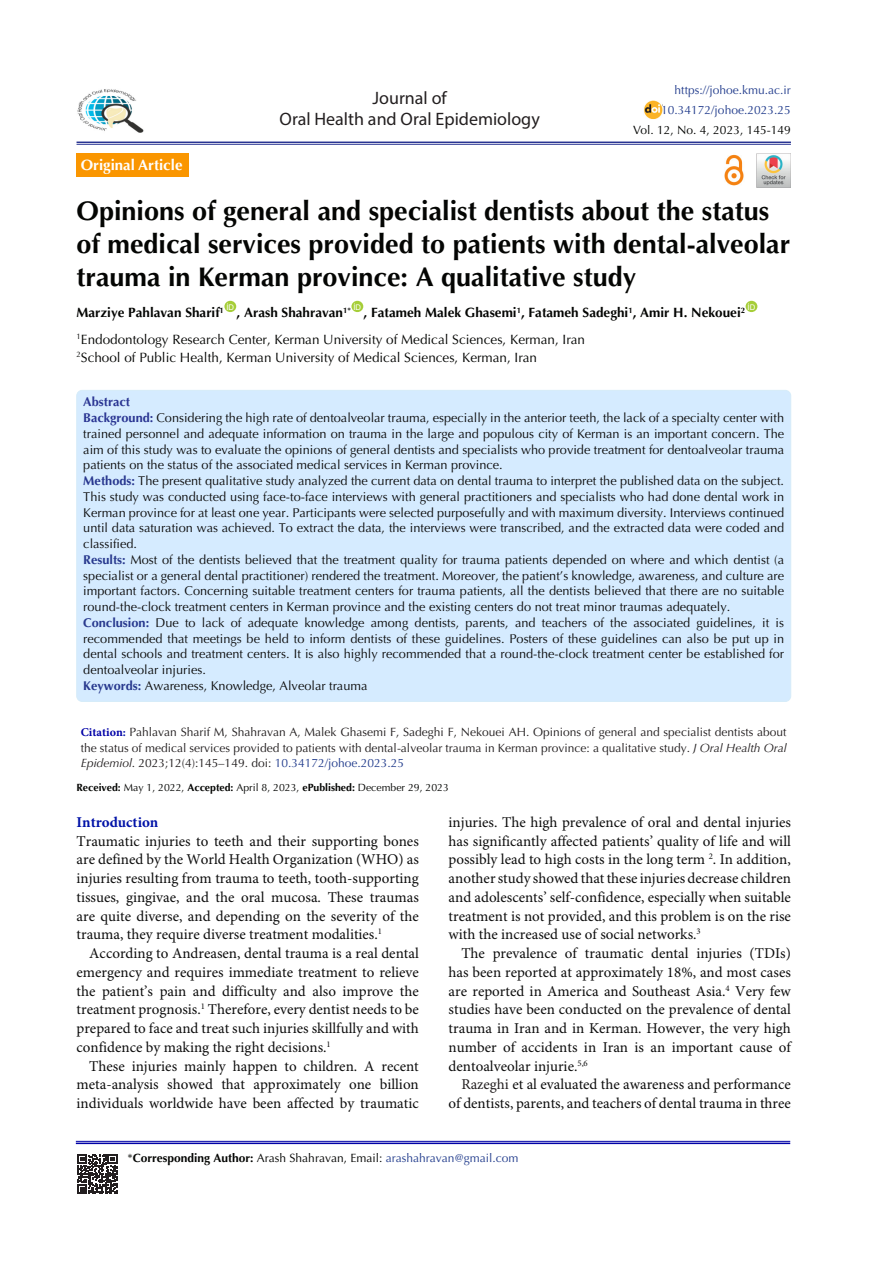
<style>
.page{position:relative;width:893px;height:1263px;background:#fff}
.page>*{position:absolute;margin:0;border:0;box-sizing:border-box;transform-origin:0 0}
.t1{font:700 27px/33px "Optima LT Std";color:#040503}
.t2{font:18px "Myriad Pro";color:#231f20}
.t3{font:15px/18.8px "Minion Pro";color:#0d0d0d;text-align:justify}
.t4{font:700 15px "Optima LT Std";color:#fff}
.t5{font:700 15px "Minion Pro";color:#0012a7}
.t6{font:13.5px "Optima LT Std";color:#040503}
.t7{font:700 13.5px "Optima LT Std";color:#040503}
.t8{font:12.75px/15.8px "Optima LT Std";color:#0d0d0d;text-align:justify}
.t9{font:700 12.75px "Optima LT Std";color:#293492}
.t10{font:12px/15.8px "Optima LT Std";color:#231f20;text-align:justify}
.t11{font:12px "Optima LT Std";color:#040503}
.t12{font:12px "Optima LT Std";color:#253f8e}
.t13{font:10.5px "Optima LT Std";color:#040503}
.t14{font:7.8px "Arial";color:#fff}
.s1{font-weight:700;color:#293492}
.s2{font-weight:700;color:#28378f}
.s3{font-weight:700;color:#28398e}
.s4{font-family:"Minion Pro";font-weight:700;color:#0000a7}
.s5{font-family:"Minion Pro";font-weight:700;color:#0012a7}
.s6{font-style:italic}
.s7{color:#253f8e}
.s8{font-weight:700}
.s9{color:#231f20}
</style>
<div class="page">
<hr style="left:76px;top:1141px;width:714px;height:1px;background:#0002a7">
<hr style="left:76px;top:1142px;width:714px;height:2px;background:#0002a7">
<img style="left:757px;top:153px;width:34px;height:34px">
<div style="left:224px;top:301px;width:12px;height:11px;background:#a6ce39;border-radius:50%"></div>
<div style="left:351px;top:301px;width:12px;height:11px;background:#a6ce39;border-radius:50%"></div>
<div style="left:746px;top:301px;width:11px;height:11px;background:#a6ce39;border-radius:50%"></div>
<hr style="left:77px;top:142px;width:714px;height:1px;background:#293492">
<hr style="left:77px;top:144px;width:714px;height:1px;background:#293492">
<div style="left:77px;top:153px;width:112px;height:23px;background:#fa9600"></div>
<svg style="left:77px;top:1154px;width:40px;height:40px"></svg>
<img style="left:724px;top:154px;width:20px;height:32px">
<img style="left:644px;top:101px;width:18px;height:18px">
<img style="left:77px;top:89px;width:67px;height:44px">
<div style="left:77px;top:390px;width:714px;height:311px;background:#d5ebff;border-radius:6px"></div>
<p class="t4" style="left:81px;top:156px;width:103px">Original Article</p>
<p class="t2" style="left:373px;top:87px;width:76px">Journal of</p>
<p class="t2" style="left:280px;top:108px;width:262px">Oral Health and Oral Epidemiology</p>
<p class="t12" style="left:675px;top:83px;width:118px">https://johoe.kmu.ac.ir</p>
<p class="t12" style="left:661px;top:103px;width:131px">10.34172/johoe.2023.25</p>
<p class="t11" style="left:633px;top:123px;width:159px">Vol. 12, No. 4, 2023, 145-149</p>
<p class="t1" style="left:77px;top:195px;width:715px">Opinions of general and specialist dentists about the status of medical services provided to patients with dental-alveolar trauma in Kerman province: A qualitative study</p>
<p class="t7" style="left:77px;top:305px;width:149px">Marziye Pahlavan Sharif<sup>1</sup></p>
<p class="t14" style="left:226px;top:301px;width:9px">ID</p>
<p class="t14" style="left:353px;top:301px;width:9px">ID</p>
<p class="t14" style="left:747px;top:301px;width:9px">ID</p>
<p class="t7" style="left:237px;top:305px;width:116px">, Arash Shahravan<sup>1*</sup></p>
<p class="t7" style="left:364px;top:305px;width:383px">, Fatameh Malek Ghasemi<sup>1</sup>, Fatameh Sadeghi<sup>1</sup>, Amir H. Nekouei<sup>2</sup></p>
<p class="t6" style="left:77px;top:331px;width:510px"><sup>1</sup>Endodontology Research Center, Kerman University of Medical Sciences, Kerman, Iran</p>
<p class="t6" style="left:77px;top:349px;width:462px"><sup>2</sup>School of Public Health, Kerman University of Medical Sciences, Kerman, Iran</p>
<p class="t9" style="left:83px;top:394px;width:48px">Abstract</p>
<p class="t8" style="left:83px;top:410px;width:702px"><span class="s1">Background:</span> Considering the high rate of dentoalveolar trauma, especially in the anterior teeth, the lack of a specialty center with trained personnel and adequate information on trauma in the large and populous city of Kerman is an important concern. The aim of this study was to evaluate the opinions of general dentists and specialists who provide treatment for dentoalveolar trauma patients on the status of the associated medical services in Kerman province.</p>
<p class="t8" style="left:83px;top:473px;width:702px"><span class="s2">Methods:</span> The present qualitative study analyzed the current data on dental trauma to interpret the published data on the subject.<br>This study was conducted using face-to-face interviews with general practitioners and specialists who had done dental work in Kerman province for at least one year. Participants were selected purposefully and with maximum diversity. Interviews continued until data saturation was achieved. To extract the data, the interviews were transcribed, and the extracted data were coded and classified.</p>
<p class="t8" style="left:83px;top:552px;width:702px"><span class="s3">Results:</span> Most of the dentists believed that the treatment quality for trauma patients depended on where and which dentist (a specialist or a general dental practitioner) rendered the treatment. Moreover, the patient’s knowledge, awareness, and culture are important factors. Concerning suitable treatment centers for trauma patients, all the dentists believed that there are no suitable round-the-clock treatment centers in Kerman province and the existing centers do not treat minor traumas adequately.</p>
<p class="t8" style="left:83px;top:615px;width:702px"><span class="s3">Conclusion:</span> Due to lack of adequate knowledge among dentists, parents, and teachers of the associated guidelines, it is recommended that meetings be held to inform dentists of these guidelines. Posters of these guidelines can also be put up in dental schools and treatment centers. It is also highly recommended that a round-the-clock treatment center be established for dentoalveolar injuries.</p>
<p class="t8" style="left:83px;top:678px;width:286px"><span class="s3">Keywords:</span> Awareness, Knowledge, Alveolar trauma</p>
<p class="t10" style="left:81px;top:724px;width:707px"><span class="s4">Citation</span><span class="s5">:</span> Pahlavan Sharif M, Shahravan A, Malek Ghasemi F, Sadeghi F, Nekouei AH. Opinions of general and specialist dentists about the status of medical services provided to patients with dental-alveolar trauma in Kerman province: a qualitative study. <span class="s6">J Oral Health Oral Epidemiol</span>. 2023;12(4):145–149. doi: <span class="s7">10.34172/johoe.2023.25</span></p>
<p class="t13" style="left:77px;top:781px;width:374px"><span class="s8">Received:</span> May 1, 2022, <span class="s8">Accepted:</span> April 8, 2023, <span class="s8">ePublished:</span> December 29, 2023</p>
<p class="t5" style="left:77px;top:811px;width:83px">Introduction</p>
<p class="t3" style="left:77px;top:832px;width:344px">Traumatic injuries to teeth and their supporting bones are defined by the World Health Organization (WHO) as injuries resulting from trauma to teeth, tooth-supporting tissues, gingivae, and the oral mucosa. These traumas are quite diverse, and depending on the severity of the trauma, they require diverse treatment modalities.<sup>1</sup></p>
<p class="t3" style="left:77px;top:944px;width:344px;text-indent:13px">According to Andreasen, dental trauma is a real dental emergency and requires immediate treatment to relieve the patient’s pain and difficulty and also improve the treatment prognosis.<sup>1</sup> Therefore, every dentist needs to be prepared to face and treat such injuries skillfully and with confidence by making the right decisions.<sup>1</sup></p>
<p class="t3" style="left:77px;top:1057px;width:344px;text-indent:13px">These injuries mainly happen to children. A recent meta-analysis showed that approximately one billion individuals worldwide have been affected by traumatic</p>
<p class="t3" style="left:449px;top:813px;width:344px">injuries. The high prevalence of oral and dental injuries has significantly affected patients’ quality of life and will possibly lead to high costs in the long term <sup>2</sup>. In addition, another study showed that these injuries decrease children and adolescents’ self-confidence, especially when suitable treatment is not provided, and this problem is on the rise with the increased use of social networks.<sup>3</sup></p>
<p class="t3" style="left:449px;top:944px;width:344px;text-indent:13px">The prevalence of traumatic dental injuries (TDIs) has been reported at approximately 18%, and most cases are reported in America and Southeast Asia.<sup>4</sup> Very few studies have been conducted on the prevalence of dental trauma in Iran and in Kerman. However, the very high number of accidents in Iran is an important cause of dentoalveolar injurie.<sup>5,6</sup></p>
<p class="t3" style="left:449px;top:1076px;width:344px;text-align:right"><span class="s9">Razeghi</span> et al evaluated the awareness and performance of dentists, parents, and teachers of dental trauma in three</p>
<p class="t11" style="left:128px;top:1151px;width:393px">*<span class="s8">Corresponding Author:</span> Arash Shahravan, Email: <span class="s7">arashahravan@gmail.com</span></p>
</div>
